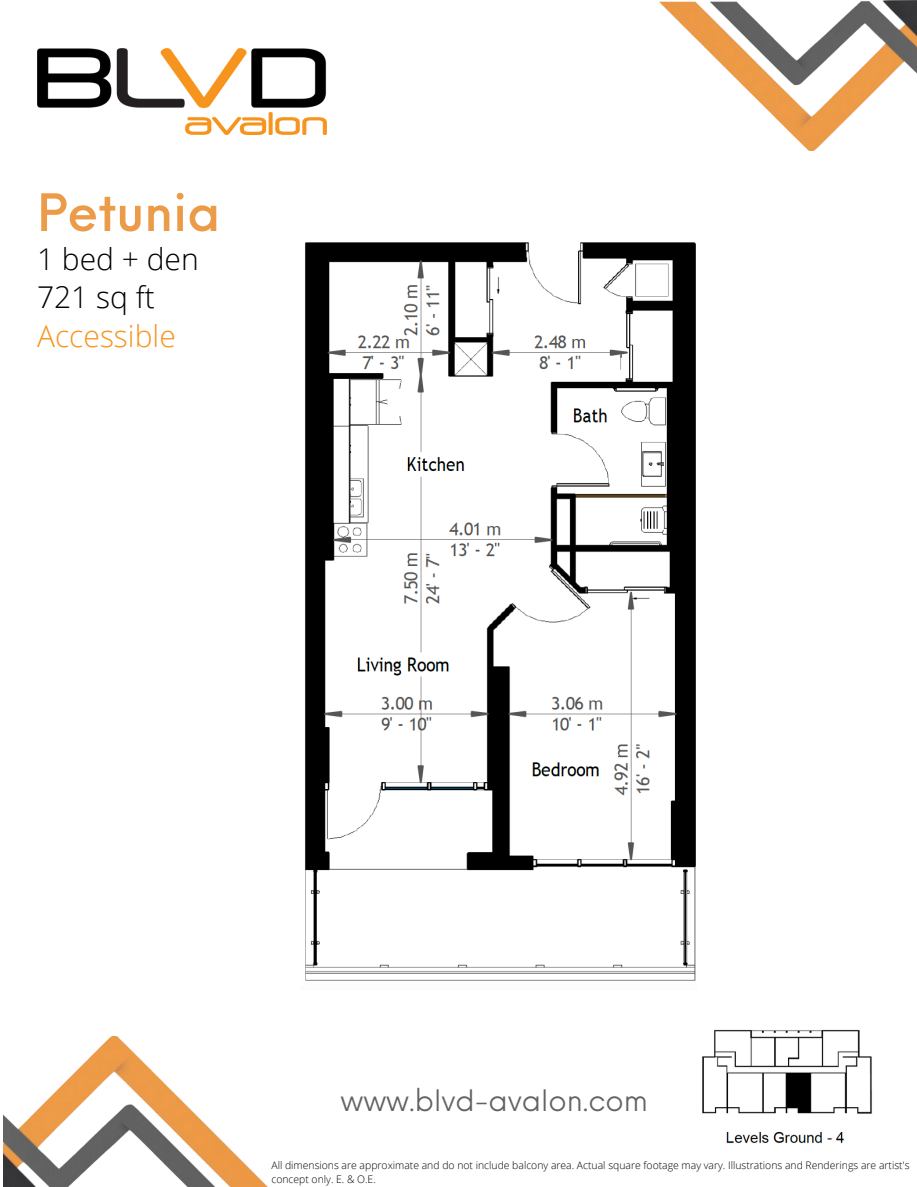
<style>
.page{position:relative;width:917px;height:1187px;background:#fff}
.page>*{position:absolute;margin:0;border:0;box-sizing:border-box;transform-origin:0 0}
.t1{font:500 50.25px "Neue Einstellung";color:#ec9b48}
.t2{font:300 30px "Open Sans";color:#000}
.t3{font:300 30px "Open Sans";color:#f7941d}
.t4{font:29px "Neue Einstellung";color:#636262}
.t5{font:300 10.5px/14px "Open Sans";color:#000}
</style>
<div class="page">
<img style="left:3px;top:1037px;width:265px;height:150px">
<img style="left:659px;top:0;width:258px;height:150px">
<img style="left:37px;top:48px;width:289px;height:87px">
<img style="left:305px;top:242px;width:391px;height:739px">
<img style="left:702px;top:1029px;width:170px;height:115px">
<p class="t1" style="left:37px;top:168px;width:185px">Petunia</p>
<p class="t2" style="left:37px;top:238px;width:163px">1 bed + den</p>
<p class="t2" style="left:37px;top:276px;width:119px">721 sq ft</p>
<p class="t3" style="left:37px;top:315px;width:140px">Accessible</p>
<p class="t4" style="left:340px;top:1074px;width:309px">www.blvd-avalon.com</p>
<p class="t5" style="left:271px;top:1158px;width:640px">All dimensions are approximate and do not include balcony area. Actual square footage may vary. Illustrations and Renderings are artist's concept only. E. &amp; O.E.</p>
</div>
